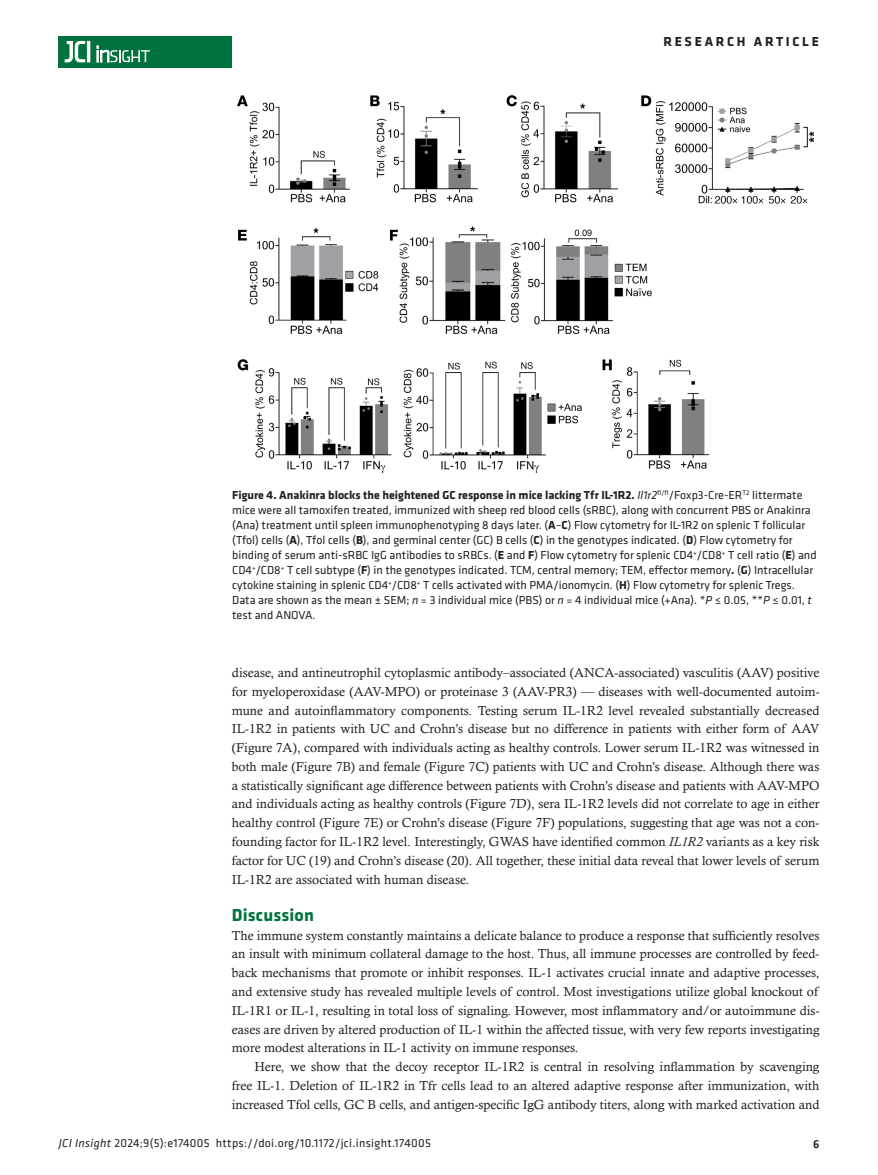
<style>
.page{position:relative;width:878px;height:1175px;background:#fff}
.page>*{position:absolute;margin:0;border:0;box-sizing:border-box;transform-origin:0 0}
.t1{font:700 18px "Klavika";letter-spacing:.01em;color:#00723e}
.t2{font:700 13.5px "Klavika Basic";letter-spacing:.2em;color:#231f20}
.t3{font:13.2px/18.8px "Calisto MT Std";color:#231f20;text-align:justify}
.t4{font:12px/15px "Klavika Basic";color:#231f20}
.t5{font:12px "Klavika Basic";letter-spacing:.025em;color:#231f20}
.t6{font:500 12px "Klavika Basic";color:#231f20}
.s1{font-weight:700}
.s2{font-style:italic}
</style>
<div class="page">
<div style="left:59px;top:36px;width:173px;height:31px;background:#00723e"></div>
<hr style="left:87px;top:41px;width:3px;height:21px;background:#fff">
<svg style="left:64px;top:41px;width:21px;height:22px"></svg>
<svg style="left:97px;top:46px;width:53px;height:16px"></svg>
<img style="left:238px;top:96px;width:575px;height:377px">
<p class="t2" style="left:663px;top:32px;width:157px">RESEARCH ARTICLE</p>
<p class="t4" style="left:232px;top:487px;width:586px"><span class="s1">Figure 4. Anakinra blocks the heightened GC response in mice lacking Tfr IL-1R2.</span> <span class="s2">Il1r2</span><sup>fl/fl</sup>/Foxp3-Cre-ER<sup>T2</sup> littermate mice were all tamoxifen treated, immunized with sheep red blood cells (sRBC), along with concurrent PBS or Anakinra (Ana) treatment until spleen immunophenotyping 8 days later. (<span class="s1">A</span>–<span class="s1">C</span>) Flow cytometry for IL-1R2 on splenic T follicular (Tfol) cells (<span class="s1">A</span>), Tfol cells (<span class="s1">B</span>), and germinal center (GC) B cells (<span class="s1">C</span>) in the genotypes indicated. (<span class="s1">D</span>) Flow cytometry for binding of serum anti-sRBC IgG antibodies to sRBCs. (<span class="s1">E</span> and <span class="s1">F</span>) Flow cytometry for splenic CD4<sup>+</sup>/CD8<sup>+</sup> T cell ratio (<span class="s1">E</span>) and CD4<sup>+</sup>/CD8<sup>+</sup> T cell subtype (<span class="s1">F</span>) in the genotypes indicated. TCM, central memory; TEM, effector memory<span class="s1">.</span> (<span class="s1">G</span>) Intracellular cytokine staining in splenic CD4<sup>+</sup>/CD8<sup>+</sup> T cells activated with PMA/ionomycin. (<span class="s1">H</span>) Flow cytometry for splenic Tregs.<br>Data are shown as the mean ± SEM; <span class="s2">n</span> = 3 individual mice (PBS) or <span class="s2">n</span> = 4 individual mice (+Ana). *<span class="s2">P</span> ≤ 0.05, **<span class="s2">P</span> ≤ 0.01, <span class="s2">t </span>test and ANOVA.</p>
<p class="t3" style="left:232px;top:663px;width:589px">disease, and antineutrophil cytoplasmic antibody–associated (ANCA-associated) vasculitis (AAV) positive for myeloperoxidase (AAV-MPO) or proteinase 3 (AAV-PR3) — diseases with well-documented autoim&shy;mune and autoinflammatory components. Testing serum IL-1R2 level revealed substantially decreased IL-1R2 in patients with UC and Crohn’s disease but no difference in patients with either form of AAV (Figure 7A), compared with individuals acting as healthy controls. Lower serum IL-1R2 was witnessed in both male (Figure 7B) and female (Figure 7C) patients with UC and Crohn’s disease. Although there was a statistically significant age difference between patients with Crohn’s disease and patients with AAV-MPO and individuals acting as healthy controls (Figure 7D), sera IL-1R2 levels did not correlate to age in either healthy control (Figure 7E) or Crohn’s disease (Figure 7F) populations, suggesting that age was not a con&shy;founding factor for IL-1R2 level. Interestingly, GWAS have identified common <span class="s2">IL1R2</span> variants as a key risk factor for UC (19) and Crohn’s disease (20). All together, these initial data reveal that lower levels of serum IL-1R2 are associated with human disease.</p>
<h1 class="t1" style="left:232px;top:902px;width:84px">Discussion</h1>
<p class="t3" style="left:232px;top:925px;width:589px">The immune system constantly maintains a delicate balance to produce a response that sufficiently resolves an insult with minimum collateral damage to the host. Thus, all immune processes are controlled by feed&shy;back mechanisms that promote or inhibit responses. IL-1 activates crucial innate and adaptive processes, and extensive study has revealed multiple levels of control. Most investigations utilize global knockout of IL-1R1 or IL-1, resulting in total loss of signaling. However, most inflammatory and/or autoimmune dis&shy;eases are driven by altered production of IL-1 within the affected tissue, with very few reports investigating more modest alterations in IL-1 activity on immune responses.</p>
<p class="t3" style="left:232px;top:1057px;width:589px;text-indent:22px">Here, we show that the decoy receptor IL-1R2 is central in resolving inflammation by scavenging free IL-1. Deletion of IL-1R2 in Tfr cells lead to an altered adaptive response after immunization, with increased Tfol cells, GC B cells, and antigen-specific IgG antibody titers, along with marked activation and</p>
<p class="t5" style="left:59px;top:1135px;width:373px"><span class="s2">JCI Insight</span> 2024;9(5):e174005 https://doi.org/10.1172/jci.insight.174005</p>
<p class="t6" style="left:813px;top:1135px;width:8px">6</p>
</div>
